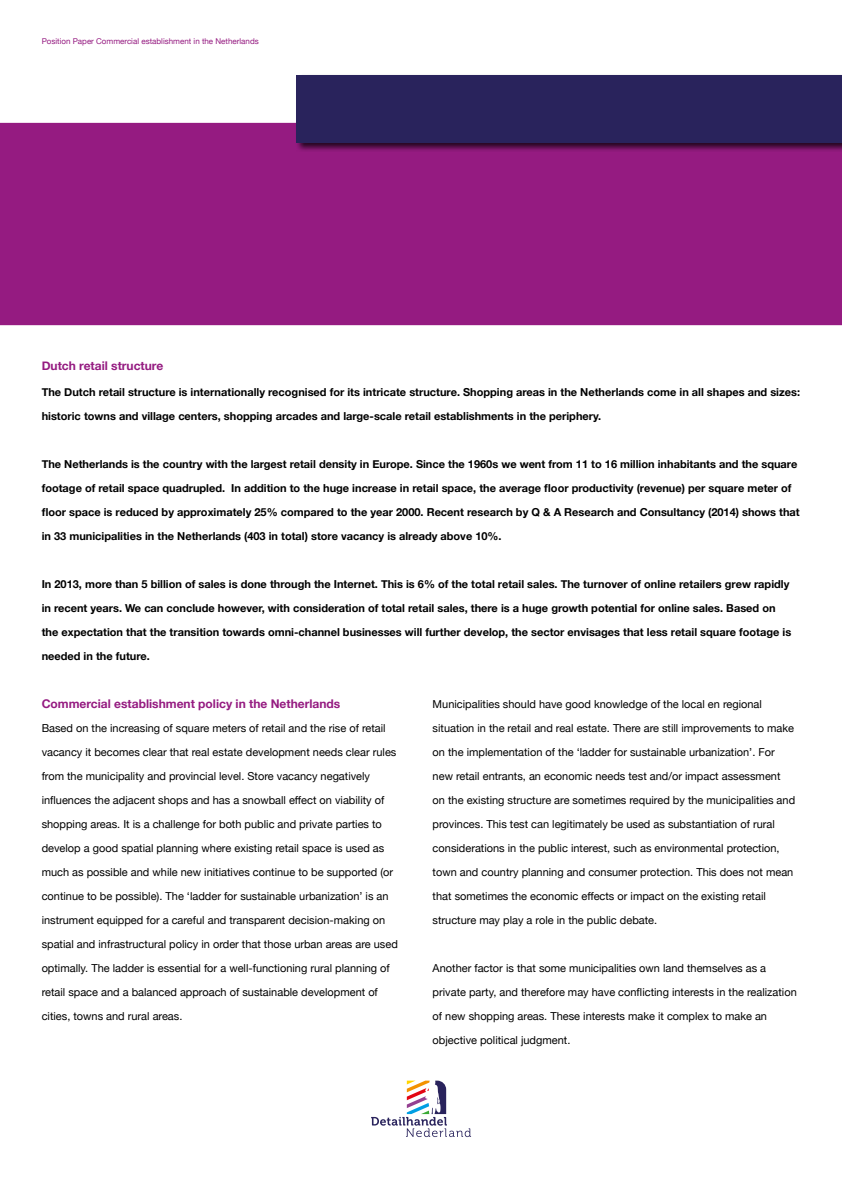
<style>
.page{position:relative;width:842px;height:1191px;background:#fff}
.page>*{position:absolute;margin:0;border:0;box-sizing:border-box;transform-origin:0 0}
.t1{font:700 12px "Helvetica Neue";color:#951b81}
.t2{font:11px/24px "Helvetica Neue";color:#000}
.t3{font:700 11px/24px "Helvetica Neue";color:#000}
.t4{font:8px "Helvetica Neue";color:#951b81}
</style>
<div class="page">
<svg style="left:371px;top:1080px;width:100px;height:57px"></svg>
<div style="left:0;top:123px;width:842px;height:202px;background:#951b81"></div>
<div style="left:295px;top:74px;width:547px;height:78px;background:#000;opacity:.75"></div>
<div style="left:297px;top:75px;width:545px;height:68px;background:#29235c"></div>
<p class="t4" style="left:42px;top:34px;width:219px">Position Paper Commercial establishment in the Netherlands</p>
<p class="t1" style="left:42px;top:355px;width:123px">Dutch retail structure</p>
<p class="t3" style="left:42px;top:379px;width:760px">The Dutch retail structure is internationally recognised for its intricate structure. Shopping areas in the Netherlands come in all shapes and sizes: historic towns and village centers, shopping arcades and large-scale retail establishments in the periphery.</p>
<p class="t3" style="left:42px;top:451px;width:760px">The Netherlands is the country with the largest retail density in Europe. Since the 1960s we went from 11 to 16 million inhabitants and the square footage of retail space quadrupled. In addition to the huge increase in retail space, the average floor productivity (revenue) per square meter of floor space is reduced by approximately 25% compared to the year 2000. Recent research by Q &amp; A Research and Consultancy (2014) shows that in 33 municipalities in the Netherlands (403 in total) store vacancy is already above 10%.</p>
<p class="t3" style="left:42px;top:571px;width:751px">In 2013, more than 5 billion of sales is done through the Internet. This is 6% of the total retail sales. The turnover of online retailers grew rapidly in recent years. We can conclude however, with consideration of total retail sales, there is a huge growth potential for online sales. Based on the expectation that the transition towards omni-channel businesses will further develop, the sector envisages that less retail square footage is needed in the future.</p>
<p class="t1" style="left:42px;top:693px;width:300px">Commercial establishment policy in the Netherlands</p>
<p class="t2" style="left:42px;top:715px;width:358px">Based on the increasing of square meters of retail and the rise of retail vacancy it becomes clear that real estate development needs clear rules from the municipality and provincial level. Store vacancy negatively influences the adjacent shops and has a snowball effect on viability of shopping areas. It is a challenge for both public and private parties to develop a good spatial planning where existing retail space is used as much as possible and while new initiatives continue to be supported (or continue to be possible). The ‘ladder for sustainable urbanization’ is an instrument equipped for a careful and transparent decision-making on spatial and infrastructural policy in order that those urban areas are used optimally. The ladder is essential for a well-functioning rural planning of retail space and a balanced approach of sustainable development of cities, towns and rural areas.</p>
<p class="t2" style="left:433px;top:691px;width:364px">Municipalities should have good knowledge of the local en regional situation in the retail and real estate. There are still improvements to make on the implementation of the ‘ladder for sustainable urbanization’. For new retail entrants, an economic needs test and/or impact assessment on the existing structure are sometimes required by the municipalities and provinces. This test can legitimately be used as substantiation of rural considerations in the public interest, such as environmental protection, town and country planning and consumer protection. This does not mean that sometimes the economic effects or impact on the existing retail structure may play a role in the public debate.</p>
<p class="t2" style="left:433px;top:955px;width:366px">Another factor is that some municipalities own land themselves as a private party, and therefore may have conflicting interests in the realization of new shopping areas. These interests make it complex to make an objective political judgment.</p>
</div>
